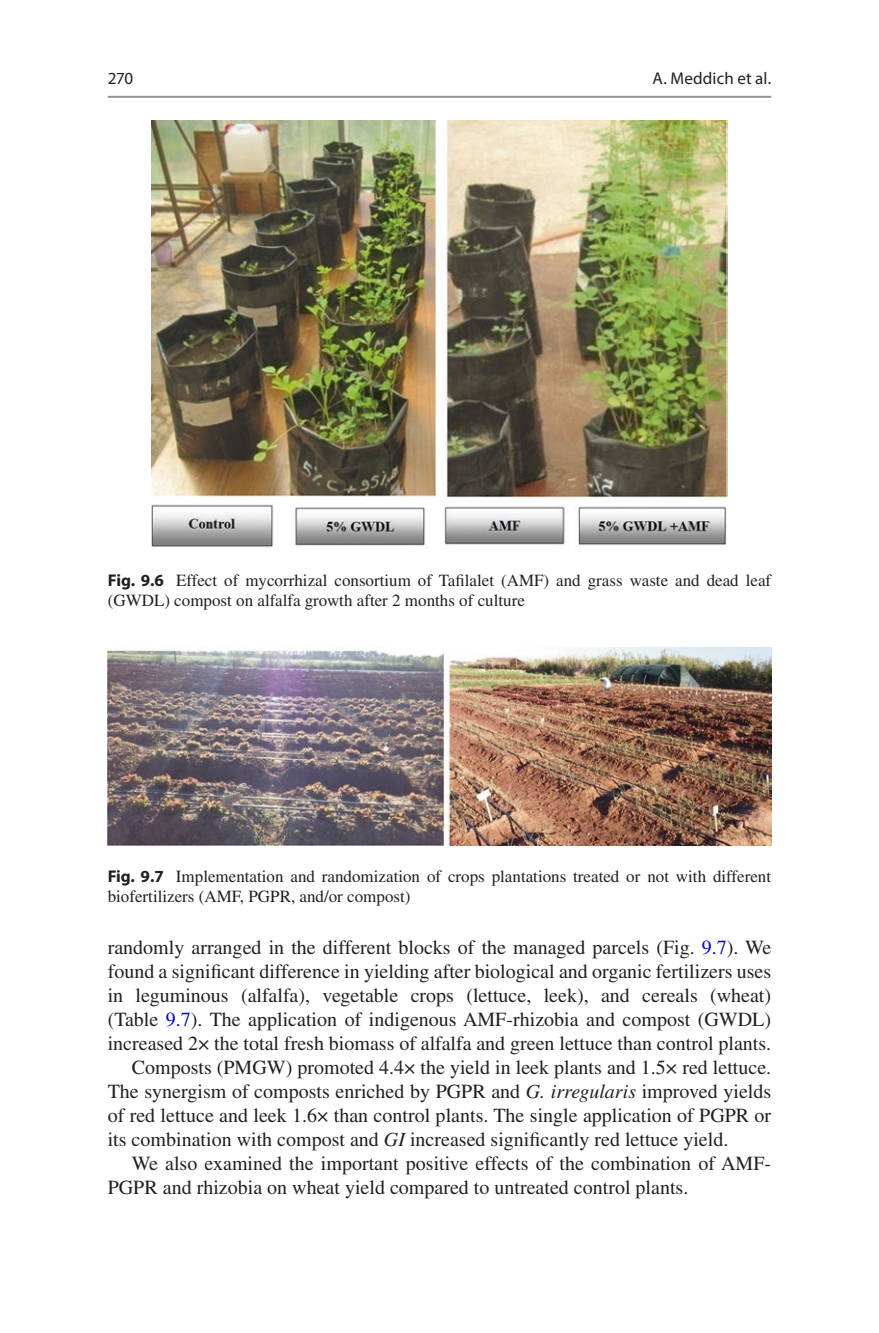
<style>
.page{position:relative;width:879px;height:1333px;background:#fff}
.page>*{position:absolute;margin:0;border:0;box-sizing:border-box;transform-origin:0 0}
.t1{font:20px "Bddchc Times LT Std";color:#231f20}
.t2{font:17px/20px "Bddchc Times LT Std";color:#231f20}
.t3{font:17px "Njnpjp Myriad Pro";letter-spacing:.005em;color:#231f20}
.t4{font:17px "Pknppj Myriad Pro";color:#231f20}
.s1{font-family:"Kkphtl Myriad Pro";font-weight:700}
.s2{color:#0000fa}
.s3{font-family:"Chhlcf Times LT Std";font-style:italic}
</style>
<div class="page">
<img style="left:108px;top:647px;width:663px;height:198px">
<img style="left:151px;top:121px;width:576px;height:427px">
<hr style="left:108px;top:96px;width:663px;height:2px;background:#939598">
<p class="t4" style="left:108px;top:68px;width:27px">270</p>
<p class="t3" style="left:652px;top:68px;width:120px">A. Meddich et al.</p>
<p class="t2" style="left:108px;top:570px;width:665px"><span class="s1">Fig. 9.6</span> Effect of mycorrhizal consortium of Tafilalet (AMF) and grass waste and dead leaf (GWDL) compost on alfalfa growth after 2 months of culture</p>
<p class="t2" style="left:108px;top:866px;width:665px"><span class="s1">Fig. 9.7</span> Implementation and randomization of crops plantations treated or not with different biofertilizers (AMF, PGPR, and/or compost)</p>
<p class="t1" style="left:108px;top:935px;width:665px">randomly arranged in the different blocks of the managed parcels (Fig. <span class="s2">9.7</span>). We</p>
<p class="t1" style="left:108px;top:959px;width:665px">found a significant difference in yielding after biological and organic fertilizers uses</p>
<p class="t1" style="left:108px;top:983px;width:665px">in leguminous (alfalfa), vegetable crops (lettuce, leek), and cereals (wheat)</p>
<p class="t1" style="left:108px;top:1007px;width:665px">(Table <span class="s2">9.7</span>). The application of indigenous AMF-rhizobia and compost (GWDL)</p>
<p class="t1" style="left:108px;top:1031px;width:665px">increased 2× the total fresh biomass of alfalfa and green lettuce than control plants.</p>
<p class="t1" style="left:132px;top:1055px;width:641px">Composts (PMGW) promoted 4.4× the yield in leek plants and 1.5× red lettuce.</p>
<p class="t1" style="left:108px;top:1079px;width:665px">The synergism of composts enriched by PGPR and <span class="s3">G. irregularis</span> improved yields</p>
<p class="t1" style="left:108px;top:1103px;width:665px">of red lettuce and leek 1.6× than control plants. The single application of PGPR or</p>
<p class="t1" style="left:108px;top:1127px;width:622px">its combination with compost and <span class="s3">GI</span> increased significantly red lettuce yield.</p>
<p class="t1" style="left:132px;top:1151px;width:641px">We also examined the important positive effects of the combination of AMF-</p>
<p class="t1" style="left:108px;top:1175px;width:582px">PGPR and rhizobia on wheat yield compared to untreated control plants.</p>
</div>
